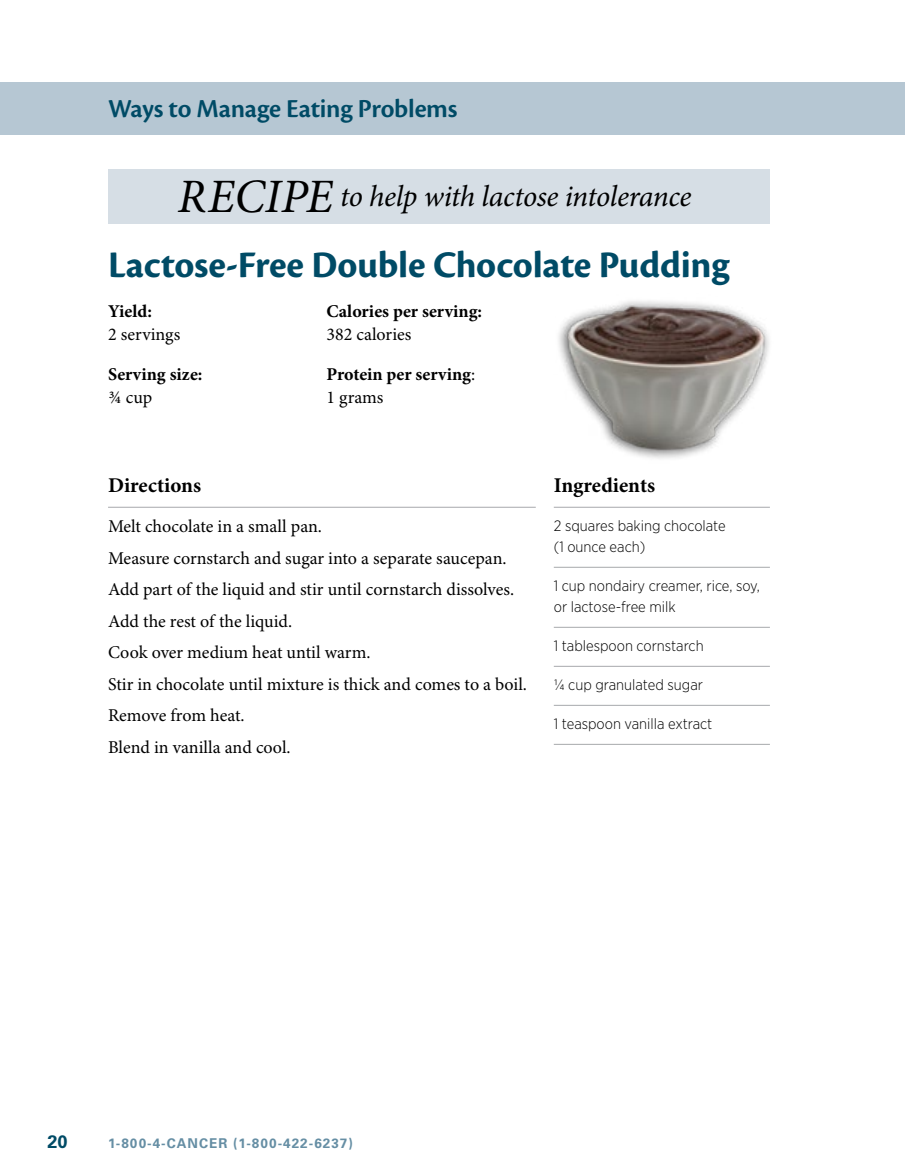
<style>
.page{position:relative;width:905px;height:1175px;background:#fff}
.page>*{position:absolute;margin:0;border:0;box-sizing:border-box;transform-origin:0 0}
.t1{font:700 39px "Cronos Pro";letter-spacing:-.005em;color:#004b66}
.t2{font:italic 30px "Minion Pro";letter-spacing:-.015em;color:#000}
.t3{font:600 27px "Cronos Pro";letter-spacing:-.01em;color:#004b66}
.t4{font:700 21px "Minion Pro";color:#000}
.Recipe_Text{font:18px "Minion Pro";color:#000}
.text{font:700 18px/22.5px "Minion Pro";color:#000}
.text-2{font:18px/22.5px "Minion Pro";color:#000}
.t5{font:700 18px "Univers LT Std";color:#004b66}
.Ingredients{font:300 15px/21px "Gotham Narrow";color:#000}
.t6{font:700 13.5px "Univers LT Std";letter-spacing:.075em;color:#658ea4}
.s1{font-size:48px}
.s2{font-weight:700}
.s3{font-weight:400}
</style>
<div class="page">
<div style="left:0;top:82px;width:904px;height:52px;background:#b6c7d3"></div>
<div style="left:108px;top:170px;width:662px;height:54px;background:#d6dee5"></div>
<hr style="left:554px;top:507px;width:216px;height:1px;background:#a7a9ac">
<hr style="left:554px;top:567px;width:216px;height:1px;background:#a7a9ac">
<hr style="left:554px;top:627px;width:216px;height:1px;background:#a7a9ac">
<hr style="left:554px;top:666px;width:216px;height:1px;background:#a7a9ac">
<hr style="left:554px;top:705px;width:216px;height:1px;background:#a7a9ac">
<hr style="left:554px;top:744px;width:216px;height:1px;background:#a7a9ac">
<hr style="left:108px;top:507px;width:428px;height:1px;background:#a7a9ac">
<img style="left:558px;top:301px;width:211px;height:158px">
<h3 class="t3" style="left:108px;top:93px;width:351px">Ways to Manage Eating Problems</h3>
<h3 class="t2" style="left:177px;top:178px;width:515px"><span class="s1">RECIPE</span> to help with lactose intolerance</h3>
<h4 class="t1" style="left:108px;top:242px;width:622px">Lactose-Free Double Chocolate Pudding</h4>
<p class="text-2" style="left:108px;top:301px;width:74px"><span class="s2">Yield:<br></span>2 servings</p>
<p class="text" style="left:108px;top:364px;width:96px">Serving size:<br><span class="s3">3/4 cup</span></p>
<p class="text" style="left:326px;top:301px;width:157px">Calories per serving:<br><span class="s3">382 calories</span></p>
<p class="text" style="left:326px;top:364px;width:150px">Protein per serving<span class="s3">:<br>1 grams</span></p>
<h5 class="t4" style="left:108px;top:472px;width:95px">Directions</h5>
<p class="Recipe_Text" style="left:108px;top:516px;width:215px">Melt chocolate in a small pan.</p>
<p class="Recipe_Text" style="left:108px;top:547px;width:400px">Measure cornstarch and sugar into a separate saucepan.</p>
<p class="Recipe_Text" style="left:108px;top:579px;width:407px">Add part of the liquid and stir until cornstarch dissolves.</p>
<p class="Recipe_Text" style="left:108px;top:610px;width:185px">Add the rest of the liquid.</p>
<p class="Recipe_Text" style="left:108px;top:642px;width:264px">Cook over medium heat until warm.</p>
<p class="Recipe_Text" style="left:108px;top:673px;width:420px">Stir in chocolate until mixture is thick and comes to a boil.</p>
<p class="Recipe_Text" style="left:108px;top:705px;width:138px">Remove from heat.</p>
<p class="Recipe_Text" style="left:108px;top:736px;width:184px">Blend in vanilla and cool.</p>
<h5 class="t4" style="left:554px;top:472px;width:103px">Ingredients</h5>
<p class="Ingredients" style="left:554px;top:515px;width:173px">2 squares baking chocolate (1 ounce each)</p>
<p class="Ingredients" style="left:554px;top:575px;width:207px">1 cup nondairy creamer, rice, soy, or lactose-free milk</p>
<p class="Ingredients" style="left:554px;top:635px;width:151px">1 tablespoon cornstarch</p>
<p class="Ingredients" style="left:554px;top:674px;width:151px">1/4 cup granulated sugar</p>
<p class="Ingredients" style="left:554px;top:713px;width:160px">1 teaspoon vanilla extract</p>
<p class="t5" style="left:47px;top:1131px;width:22px">20</p>
<p class="t6" style="left:108px;top:1135px;width:246px">1-800-4-CANCER (1-800-422-6237)</p>
</div>
